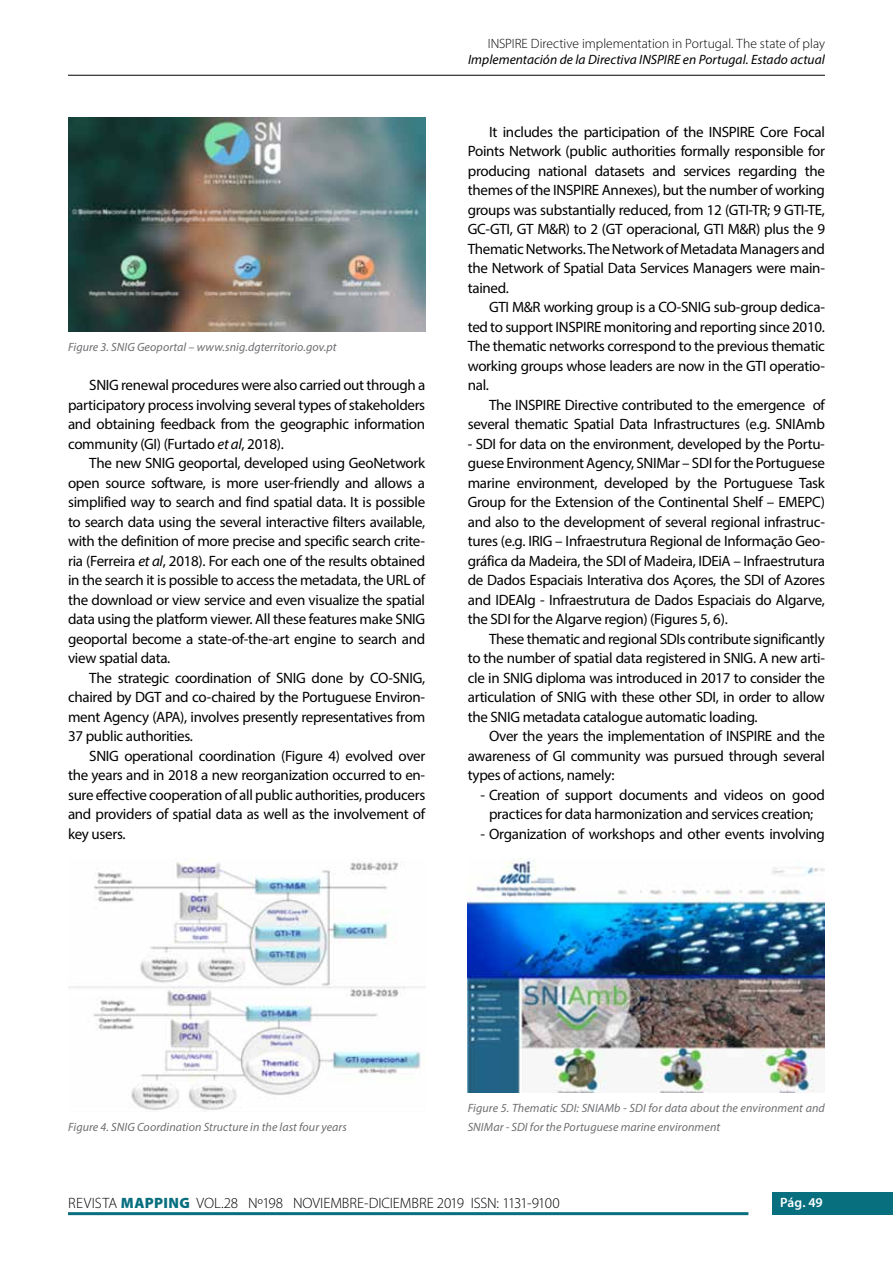
<style>
.page{position:relative;width:893px;height:1263px;background:#fff}
.page>*{position:absolute;margin:0;border:0;box-sizing:border-box;transform-origin:0 0}
.t1{font:15px/19.5px "Myriad Pro";letter-spacing:-.02em;color:#000;text-align:justify}
.t2{font:300 15px "Myriad Pro";letter-spacing:-.005em;color:#000}
.t3{font:italic 13.5px "Myriad Pro";letter-spacing:.005em;color:#000}
.t4{font:300 13.5px "Myriad Pro";color:#000}
.t5{font:600 13.5px "Myriad Pro";color:#fff}
.t6{font:italic 12px/19.5px "Myriad Pro";letter-spacing:.005em;color:#6d6e71}
.s1{font-style:italic}
.s2{font-weight:900;color:#086f7f}
</style>
<div class="page">
<div style="left:772px;top:1193px;width:121px;height:22px;background:#086f7f"></div>
<hr style="left:68px;top:1212px;width:680px;height:3px;background:#086f7f">
<hr style="left:68px;top:75px;width:757px;height:1px;background:#000">
<img style="left:68px;top:117px;width:357px;height:215px">
<img style="left:68px;top:858px;width:357px;height:253px">
<img style="left:468px;top:858px;width:357px;height:234px">
<p class="t6" style="left:68px;top:337px;width:270px">Figure 3. SNIG Geoportal – www.snig.dgterritorio.gov.pt</p>
<p class="t1" style="left:68px;top:375px;width:359px;text-indent:21px">SNIG renewal procedures were also carried out through a participatory process involving several types of stakeholders and obtaining feedback from the geographic information community (GI) (Furtado <span class="s1">et al</span>, 2018).</p>
<p class="t1" style="left:68px;top:453px;width:359px;text-indent:21px">The new SNIG geoportal, developed using GeoNetwork open source software, is more user-friendly and allows a simplified way to search and find spatial data. It is possible to search data using the several interactive filters available, with the definition of more precise and specific search crite&shy;ria (Ferreira <span class="s1">et al</span>, 2018). For each one of the results obtained in the search it is possible to access the metadata, the URL of the download or view service and even visualize the spatial data using the platform viewer. All these features make SNIG geoportal become a state-of-the-art engine to search and view spatial data.</p>
<p class="t1" style="left:68px;top:667px;width:359px;text-indent:21px">The strategic coordination of SNIG done by CO-SNIG, chaired by DGT and co-chaired by the Portuguese Environ&shy;ment Agency (APA), involves presently representatives from 37 public authorities.</p>
<p class="t1" style="left:68px;top:745px;width:359px;text-indent:21px">SNIG operational coordination (Figure 4) evolved over the years and in 2018 a new reorganization occurred to en&shy;sure effective cooperation of all public authorities, producers and providers of spatial data as well as the involvement of key users.</p>
<p class="t4" style="left:488px;top:36px;width:338px">INSPIRE Directive implementation in Portugal. The state of play</p>
<p class="t3" style="left:468px;top:52px;width:358px">Implementación de la Directiva INSPIRE en Portugal. Estado actual</p>
<p class="t1" style="left:468px;top:121px;width:359px;text-indent:21px">It includes the participation of the INSPIRE Core Focal Points Network (public authorities formally responsible for producing national datasets and services regarding the themes of the INSPIRE Annexes), but the number of working groups was substantially reduced, from 12 (GTI-TR; 9 GTI-TE, GC-GTI, GT M&amp;R) to 2 (GT operacional, GTI M&amp;R) plus the 9<br>Thematic Networks. The Network of Metadata Managers and the Network of Spatial Data Services Managers were main&shy;tained.</p>
<p class="t1" style="left:468px;top:297px;width:359px;text-indent:21px">GTI M&amp;R working group is a CO-SNIG sub-group dedica&shy;ted to support INSPIRE monitoring and reporting since 2010.<br>The thematic networks correspond to the previous thematic working groups whose leaders are now in the GTI operatio&shy;nal.</p>
<p class="t1" style="left:468px;top:394px;width:359px;text-align:right">The INSPIRE Directive contributed to the emergence of several thematic Spatial Data Infrastructures (e.g. SNIAmb</p>
<p class="t1" style="left:468px;top:433px;width:359px">- SDI for data on the environment, developed by the Portu&shy;guese Environment Agency, SNIMar – SDI for the Portuguese marine environment, developed by the Portuguese Task Group for the Extension of the Continental Shelf – EMEPC) and also to the development of several regional infrastruc&shy;tures (e.g. IRIG – Infraestrutura Regional de Informação Geo&shy;gráfica da Madeira, the SDI of Madeira, IDEiA – Infraestrutura de Dados Espaciais Interativa dos Açores, the SDI of Azores and IDEAlg - Infraestrutura de Dados Espaciais do Algarve, the SDI for the Algarve region) (Figures 5, 6).</p>
<p class="t1" style="left:468px;top:628px;width:359px;text-indent:21px">These thematic and regional SDIs contribute significantly to the number of spatial data registered in SNIG. A new arti&shy;cle in SNIG diploma was introduced in 2017 to consider the articulation of SNIG with these other SDI, in order to allow the SNIG metadata catalogue automatic loading.</p>
<p class="t1" style="left:468px;top:726px;width:359px;text-indent:21px">Over the years the implementation of INSPIRE and the awareness of GI community was pursued through several types of actions, namely:</p>
<p class="t1" style="left:480px;top:784px;width:346px;text-align:center">- Creation of support documents and videos on good practices for data harmonization and services creation;</p>
<p class="t1" style="left:480px;top:823px;width:346px">- Organization of workshops and other events involving</p>
<p class="t6" style="left:68px;top:1117px;width:280px">Figure 4. SNIG Coordination Structure in the last four years</p>
<p class="t6" style="left:468px;top:1098px;width:359px">Figure 5. Thematic SDI: SNIAMb - SDI for data about the environment and<br>SNIMar - SDI for the Portuguese marine environment</p>
<p class="t2" style="left:68px;top:1194px;width:493px">REVISTA <span class="s2">MAPPING</span> VOL.28 Nº198 NOVIEMBRE-DICIEMBRE 2019 ISSN: 1131-9100</p>
<p class="t5" style="left:780px;top:1194px;width:44px">Pág. 49</p>
</div>
